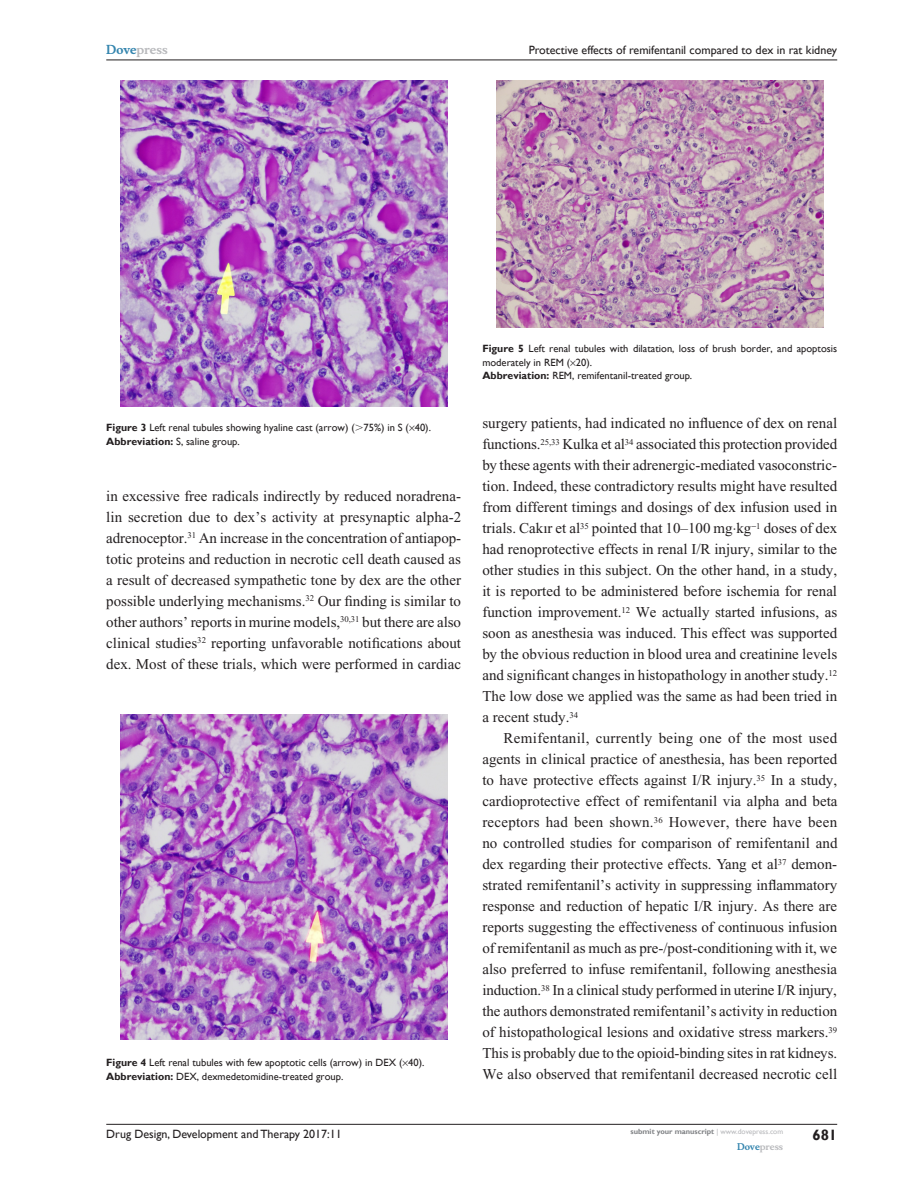
<style>
.page{position:relative;width:918px;height:1188px;background:#fff}
.page>*{position:absolute;margin:0;border:0;box-sizing:border-box;transform-origin:0 0}
.Tx{font:15px/21px "Times New Roman";color:#231f20;text-align:justify}
.t1{font:700 15px "Gill Sans";color:#231f20}
.t2{font:12px "Gill Sans";color:#231f20}
.t3{font:700 12px "Musee";color:#b8b9bc}
.FigC{font:10.5px/13.5px "Gill Sans";color:#231f20}
.FigSNRI{font:10.5px "Gill Sans";color:#231f20}
.t4{font:700 9px "Musee";color:#b8b9bc}
.t5{font:700 7.5px "Gill Sans";color:#808285}
.s1{color:#3485ae}
.s2{font-weight:700}
.s3{font-family:"Mathematical Pi One"}
.s4{font-weight:400;color:#b8b9bc}
</style>
<div class="page">
<hr style="left:106px;top:1124px;width:731px;height:1px;background:#231f20">
<hr style="left:106px;top:60px;width:731px;height:1px;background:#231f20">
<img style="left:120px;top:81px;width:327px;height:325px">
<img style="left:120px;top:715px;width:327px;height:325px">
<img style="left:496px;top:81px;width:327px;height:246px">
<p class="t3" style="left:106px;top:43px;width:63px"><span class="s1">Dove</span>press</p>
<p class="t2" style="left:529px;top:43px;width:310px">Protective effects of remifentanil compared to dex in rat kidney</p>
<p class="FigC" style="left:106px;top:421px;width:326px"><span class="s2">Figure 3</span> Left renal tubules showing hyaline cast (arrow) (<span class="s3">.</span>75%) in S ( 40).</p>
<p class="FigSNRI" style="left:106px;top:435px;width:135px"><span class="s2">Abbreviation:</span> S, saline group.</p>
<p class="Tx" style="left:106px;top:486px;width:357px">in excessive free radicals indirectly by reduced noradrena&shy;lin secretion due to dex’s activity at presynaptic alpha-2 adrenoceptor.<sup>31</sup> An increase in the concentration of antiapop&shy;totic proteins and reduction in necrotic cell death caused as a result of decreased sympathetic tone by dex are the other possible underlying mechanisms.<sup>32</sup> Our finding is similar to other authors’ reports in murine models,<sup>30,31</sup> but there are also clinical studies<sup>32</sup> reporting unfavorable notifications about dex. Most of these trials, which were performed in cardiac</p>
<p class="FigC" style="left:106px;top:1056px;width:320px"><span class="s2">Figure 4</span> Left renal tubules with few apoptotic cells (arrow) in DEX ( 40).</p>
<p class="FigSNRI" style="left:106px;top:1070px;width:239px"><span class="s2">Abbreviation:</span> DEX, dexmedetomidine-treated group.</p>
<p class="FigC" style="left:482px;top:342px;width:356px"><span class="s2">Figure 5</span> Left renal tubules with dilatation, loss of brush border, and apoptosis moderately in REM ( 20).</p>
<p class="FigSNRI" style="left:482px;top:370px;width:211px"><span class="s2">Abbreviation:</span> REM, remifentanil-treated group.</p>
<p class="Tx" style="left:482px;top:413px;width:356px">surgery patients, had indicated no influence of dex on renal functions.<sup>25,33</sup> Kulka et al<sup>34</sup> associated this protection provided by these agents with their adrenergic-mediated vasoconstric&shy;tion. Indeed, these contradictory results might have resulted from different timings and dosings of dex infusion used in trials. Cakır et al<sup>35</sup> pointed that 10–100 mg⋅kg <sup>1</sup> doses of dex had renoprotective effects in renal I/R injury, similar to the other studies in this subject. On the other hand, in a study, it is reported to be administered before ischemia for renal function improvement.<sup>12</sup> We actually started infusions, as soon as anesthesia was induced. This effect was supported by the obvious reduction in blood urea and creatinine levels and significant changes in histopathology in another study.<sup>12<br></sup>The low dose we applied was the same as had been tried in a recent study.<sup>34</sup></p>
<p class="Tx" style="left:482px;top:728px;width:357px;text-indent:21px">Remifentanil, currently being one of the most used agents in clinical practice of anesthesia, has been reported to have protective effects against I/R injury.<sup>35</sup> In a study, cardioprotective effect of remifentanil via alpha and beta receptors had been shown.<sup>36</sup> However, there have been no controlled studies for comparison of remifentanil and dex regarding their protective effects. Yang et al<sup>37</sup> demon&shy;strated remifentanil’s activity in suppressing inflammatory response and reduction of hepatic I/R injury. As there are reports suggesting the effectiveness of continuous infusion of remifentanil as much as pre-/post-conditioning with it, we also preferred to infuse remifentanil, following anesthesia induction.<sup>38</sup> In a clinical study performed in uterine I/R injury, the authors demonstrated remifentanil’s activity in reduction of histopathological lesions and oxidative stress markers.<sup>39<br></sup>This is probably due to the opioid-binding sites in rat kidneys.<br>We also observed that remifentanil decreased necrotic cell</p>
<p class="t2" style="left:106px;top:1127px;width:237px">Drug Design, Development and Therapy 2017:11</p>
<p class="t5" style="left:631px;top:1127px;width:154px">submit your manuscript <span class="s4">| www.dovepress.com</span></p>
<p class="t4" style="left:737px;top:1141px;width:48px"><span class="s1">Dove</span>press</p>
<p class="t1" style="left:812px;top:1126px;width:26px">681</p>
</div>
